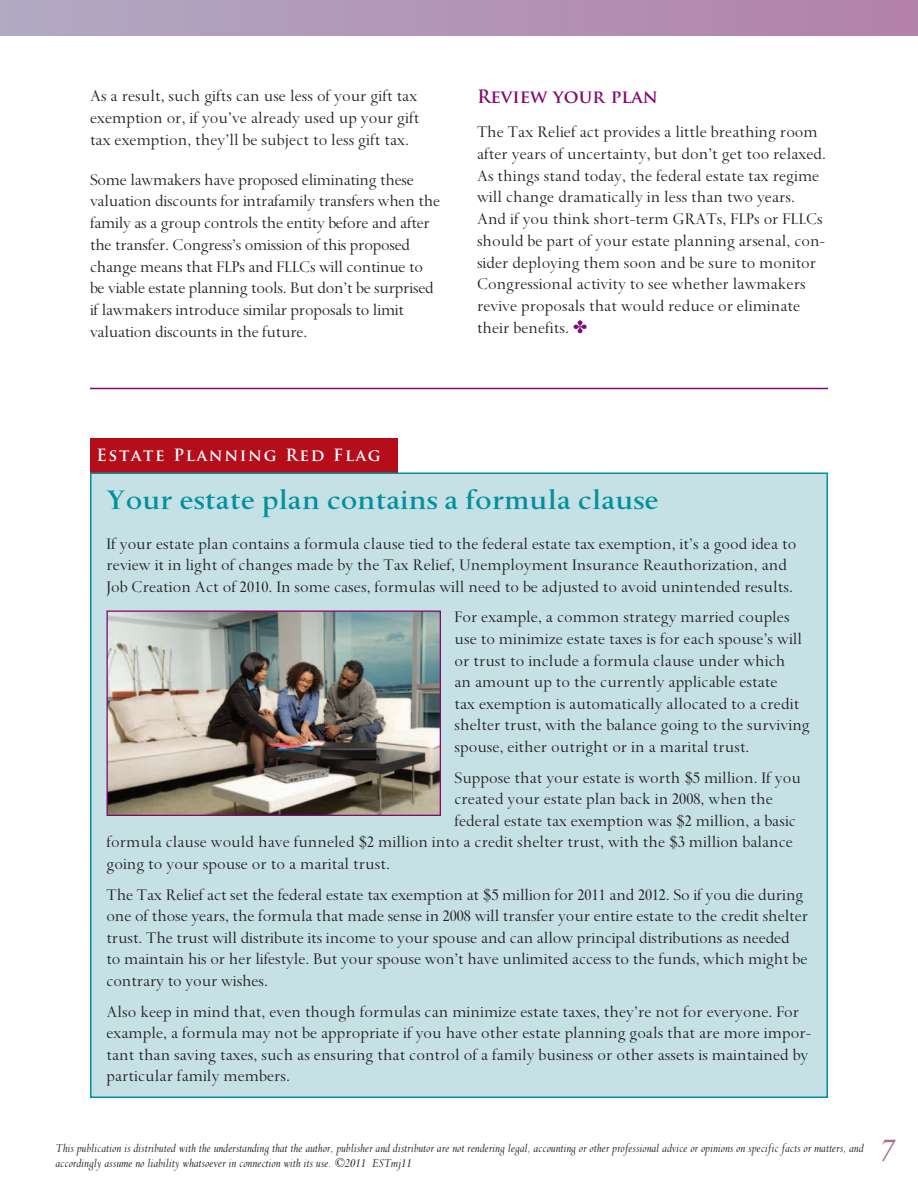
<style>
.page{position:relative;width:918px;height:1188px;background:#fff}
.page>*{position:absolute;margin:0;border:0;box-sizing:border-box;transform-origin:0 0}
.t1{font:600 31.5px "Spectrum MT Std";color:#00919f}
.t2{font:italic 31.5px "Times New Roman MT Std";color:#a86c9d}
.t3{font:18px/21.8px "Spectrum MT Std";color:#231f20}
.t4{font:700 18px "Trajan Pro";color:#850a70}
.t5{font:700 16.5px "Trajan Pro";letter-spacing:.1em;color:#fff}
.t6{font:italic 13.5px/15px "Spectrum MT Std";color:#231f20}
</style>
<div class="page">
<div style="left:0;top:0;width:918px;height:36px;background:linear-gradient(to right,#b1aac3,#b380ab)"></div>
<hr style="left:90px;top:388px;width:738px;height:1px;background:#850a70">
<div style="left:90px;top:438px;width:307px;height:34px;background:#b50e1a"></div>
<div style="left:91px;top:473px;width:736px;height:624px;background:#c5e1e6"></div>
<img style="left:108px;top:612px;width:331px;height:202px">
<div style="left:106px;top:610px;width:335px;height:206px;border:1px solid #850a70"></div>
<p class="t3" style="left:90px;top:86px;width:331px;text-align:justify">As a result, such gifts can use less of your gift tax exemption or, if you’ve already used up your gift tax exemption, they’ll be subject to less gift tax.</p>
<p class="t3" style="left:90px;top:169px;width:352px">Some lawmakers have proposed eliminating these valuation discounts for intrafamily transfers when the family as a group controls the entity before and after the transfer. Congress’s omission of this proposed change means that FLPs and FLLCs will continue to be viable estate planning tools. But don’t be surprised if lawmakers introduce similar proposals to limit valuation discounts in the future.</p>
<p class="t4" style="left:477px;top:86px;width:182px">Review your plan</p>
<p class="t3" style="left:477px;top:121px;width:351px">The Tax Relief act provides a little breathing room after years of uncertainty, but don’t get too relaxed.<br>As things stand today, the federal estate tax regime will change dramatically in less than two years.<br>And if you think short-term GRATs, FLPs or FLLCs should be part of your estate planning arsenal, con&shy;sider deploying them soon and be sure to monitor Congressional activity to see whether lawmakers revive proposals that would reduce or eliminate their benefits.</p>
<p class="t5" style="left:96px;top:445px;width:286px">Estate Planning Red Flag</p>
<h1 class="t1" style="left:106px;top:483px;width:553px">Your estate plan contains a formula clause</h1>
<p class="t3" style="left:106px;top:533px;width:691px">If your estate plan contains a formula clause tied to the federal estate tax exemption, it’s a good idea to review it in light of changes made by the Tax Relief, Unemployment Insurance Reauthorization, and<br>Job Creation Act of 2010. In some cases, formulas will need to be adjusted to avoid unintended results.</p>
<p class="t3" style="left:454px;top:607px;width:357px">For example, a common strategy married couples use to minimize estate taxes is for each spouse’s will or trust to include a formula clause under which<br>an amount up to the currently applicable estate<br>tax exemption is automatically allocated to a credit shelter trust, with the balance going to the surviving spouse, either outright or in a marital trust.</p>
<p class="t3" style="left:454px;top:767px;width:348px">Suppose that your estate is worth $5 million. If you</p>
<p class="t3" style="left:454px;top:788px;width:320px">created your estate plan back in 2008, when the</p>
<p class="t3" style="left:454px;top:810px;width:343px">federal estate tax exemption was $2 million, a basic</p>
<p class="t3" style="left:106px;top:832px;width:688px">formula clause would have funneled $2 million into a credit shelter trust, with the $3 million balance</p>
<p class="t3" style="left:106px;top:853px;width:285px">going to your spouse or to a marital trust.</p>
<p class="t3" style="left:106px;top:884px;width:703px">The Tax Relief act set the federal estate tax exemption at $5 million for 2011 and 2012. So if you die during one of those years, the formula that made sense in 2008 will transfer your entire estate to the credit shelter trust. The trust will distribute its income to your spouse and can allow principal distributions as needed to maintain his or her lifestyle. But your spouse won’t have unlimited access to the funds, which might be contrary to your wishes.</p>
<p class="t3" style="left:106px;top:1001px;width:706px">Also keep in mind that, even though formulas can minimize estate taxes, they’re not for everyone. For example, a formula may not be appropriate if you have other estate planning goals that are more impor&shy;tant than saving taxes, such as ensuring that control of a family business or other assets is maintained by particular family members.</p>
<p class="t6" style="left:56px;top:1140px;width:810px">This publication is distributed with the understanding that the author, publisher and distributor are not rendering legal, accounting or other professional advice or opinions on specific facts or matters, and accordingly assume no liability whatsoever in connection with its use. ©2011 ESTmj11</p>
<h1 class="t2" style="left:879px;top:1133px;width:17px">7</h1>
</div>
